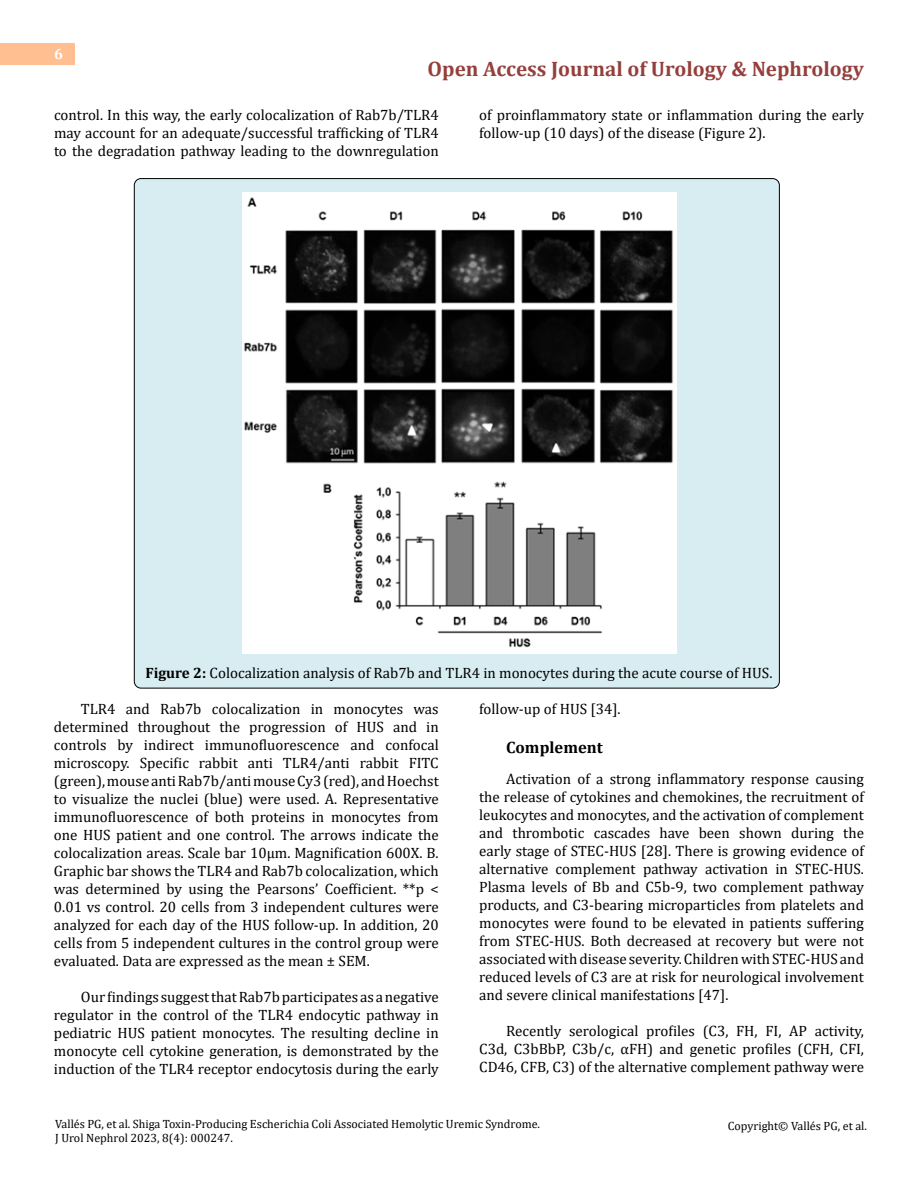
<style>
.page{position:relative;width:918px;height:1188px;background:#fff}
.page>*{position:absolute;margin:0;border:0;box-sizing:border-box;transform-origin:0 0}
.t1{font:700 21px "Cambria";color:#953f3c}
.t2{font:700 16.5px "Cambria";color:#000}
.t3{font:15px/18px "Cambria";color:#000;text-align:justify}
.t4{font:700 15px "Cambria";color:#fff}
.t5{font:12px/14.4px "Cambria";color:#000}
.s1{font-weight:700}
</style>
<div class="page">
<div style="left:0;top:43px;width:75px;height:21px;background:#ffbf91"></div>
<div style="left:134px;top:179px;width:645px;height:509px;background:#d8edf2;border-radius:7px"></div>
<img style="left:242px;top:192px;width:434px;height:462px">
<p class="t4" style="left:54px;top:44px;width:10px">6</p>
<h1 class="t1" style="left:428px;top:54px;width:438px">Open Access Journal of Urology &amp; Nephrology</h1>
<p class="t3" style="left:54px;top:105px;width:386px">control. In this way, the early colocalization of Rab7b/TLR4 may account for an adequate/successful trafficking of TLR4 to the degradation pathway leading to the downregulation</p>
<p class="t3" style="left:479px;top:105px;width:386px">of proinflammatory state or inflammation during the early follow-up (10 days) of the disease (Figure 2).</p>
<p class="t3" style="left:146px;top:663px;width:628px"><span class="s1">Figure 2:</span> Colocalization analysis of Rab7b and TLR4 in monocytes during the acute course of HUS.</p>
<p class="t3" style="left:54px;top:699px;width:386px;text-indent:27px">TLR4 and Rab7b colocalization in monocytes was determined throughout the progression of HUS and in controls by indirect immunofluorescence and confocal microscopy. Specific rabbit anti TLR4/anti rabbit FITC (green), mouse anti Rab7b/anti mouse Cy3 (red), and Hoechst to visualize the nuclei (blue) were used. A. Representative immunofluorescence of both proteins in monocytes from one HUS patient and one control. The arrows indicate the colocalization areas. Scale bar 10μm. Magnification 600X. B.<br>Graphic bar shows the TLR4 and Rab7b colocalization, which was determined by using the Pearsons’ Coefficient. **p &lt; 0.01 vs control. 20 cells from 3 independent cultures were analyzed for each day of the HUS follow-up. In addition, 20 cells from 5 independent cultures in the control group were evaluated. Data are expressed as the mean ± SEM.</p>
<p class="t3" style="left:54px;top:987px;width:386px;text-indent:27px">Our findings suggest that Rab7b participates as a negative regulator in the control of the TLR4 endocytic pathway in pediatric HUS patient monocytes. The resulting decline in monocyte cell cytokine generation, is demonstrated by the induction of the TLR4 receptor endocytosis during the early</p>
<p class="t3" style="left:479px;top:699px;width:143px">follow-up of HUS [34].</p>
<p class="t2" style="left:506px;top:735px;width:98px">Complement</p>
<p class="t3" style="left:479px;top:770px;width:386px;text-indent:27px">Activation of a strong inflammatory response causing the release of cytokines and chemokines, the recruitment of leukocytes and monocytes, and the activation of complement and thrombotic cascades have been shown during the early stage of STEC-HUS [28]. There is growing evidence of alternative complement pathway activation in STEC-HUS.<br>Plasma levels of Bb and C5b-9, two complement pathway products, and C3-bearing microparticles from platelets and monocytes were found to be elevated in patients suffering from STEC-HUS. Both decreased at recovery but were not associated with disease severity. Children with STEC-HUS and reduced levels of C3 are at risk for neurological involvement and severe clinical manifestations [47].</p>
<p class="t3" style="left:479px;top:1022px;width:386px;text-indent:27px">Recently serological profiles (C3, FH, FI, AP activity, C3d, C3bBbP, C3b/c, αFH) and genetic profiles (CFH, CFI, CD46, CFB, C3) of the alternative complement pathway were</p>
<p class="t5" style="left:55px;top:1117px;width:486px">Vallés PG, et al. Shiga Toxin-Producing Escherichia Coli Associated Hemolytic Uremic Syndrome.<br>J Urol Nephrol 2023, 8(4): 000247.</p>
<p class="t5" style="left:728px;top:1118px;width:141px">Copyright© Vallés PG, et al.</p>
</div>
